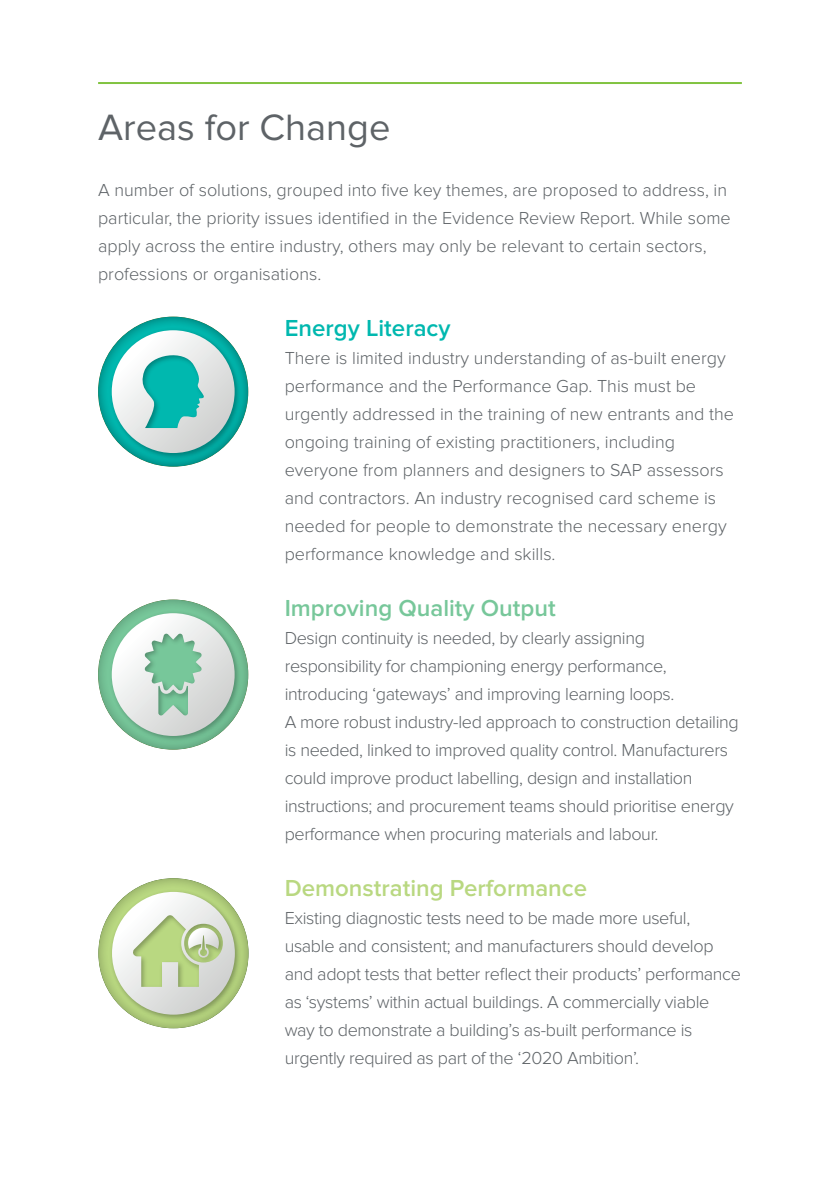
<style>
.page{position:relative;width:840px;height:1191px;background:#fff}
.page>*{position:absolute;margin:0;border:0;box-sizing:border-box;transform-origin:0 0}
.t1{font:38px "Proxima Nova";color:#5e6367}
.t2{font:600 24px "Proxima Nova";color:#b9d881}
.t3{font:600 24px "Proxima Nova";color:#77c79a}
.t4{font:600 24px "Proxima Nova";color:#00b8af}
.t5{font:300 18px/28px "Proxima Nova";letter-spacing:-.02em;color:#5e6367}
.t6{font:300 18px/28px "Proxima Nova";color:#5e6367}
</style>
<div class="page">
<hr style="left:98px;top:82px;width:643px;height:2px;background:#81c340">
<svg style="left:98px;top:317px;width:150px;height:150px"></svg>
<img style="left:107px;top:326px;width:136px;height:136px">
<svg style="left:112px;top:330px;width:122px;height:123px"></svg>
<svg style="left:98px;top:599px;width:150px;height:150px"></svg>
<img style="left:107px;top:608px;width:136px;height:137px">
<svg style="left:112px;top:613px;width:122px;height:123px"></svg>
<svg style="left:98px;top:878px;width:150px;height:150px"></svg>
<img style="left:107px;top:887px;width:137px;height:136px">
<svg style="left:112px;top:892px;width:123px;height:122px"></svg>
<h1 class="t1" style="left:98px;top:106px;width:294px">Areas for Change</h1>
<p class="t6" style="left:98px;top:176px;width:634px">A number of solutions, grouped into five key themes, are proposed to address, in particular, the priority issues identified in the Evidence Review Report. While some apply across the entire industry, others may only be relevant to certain sectors, professions or organisations.</p>
<h2 class="t4" style="left:284px;top:314px;width:167px">Energy Literacy</h2>
<p class="t6" style="left:284px;top:344px;width:450px">There is limited industry understanding of as-built energy performance and the Performance Gap. This must be urgently addressed in the training of new entrants and the ongoing training of existing practitioners, including everyone from planners and designers to SAP assessors and contractors. An industry recognised card scheme is needed for people to demonstrate the necessary energy performance knowledge and skills.</p>
<h2 class="t3" style="left:284px;top:594px;width:272px">Improving Quality Output</h2>
<p class="t5" style="left:284px;top:624px;width:455px">Design continuity is needed, by clearly assigning responsibility for championing energy performance, introducing ‘gateways’ and improving learning loops.<br>A more robust industry-led approach to construction detailing is needed, linked to improved quality control. Manufacturers could improve product labelling, design and installation instructions; and procurement teams should prioritise energy performance when procuring materials and labour.</p>
<h2 class="t2" style="left:284px;top:874px;width:304px">Demonstrating Performance</h2>
<p class="t5" style="left:284px;top:904px;width:457px">Existing diagnostic tests need to be made more useful, usable and consistent; and manufacturers should develop and adopt tests that better reflect their products’ performance as ‘systems’ within actual buildings. A commercially viable way to demonstrate a building’s as-built performance is urgently required as part of the ‘2020 Ambition’.</p>
</div>
